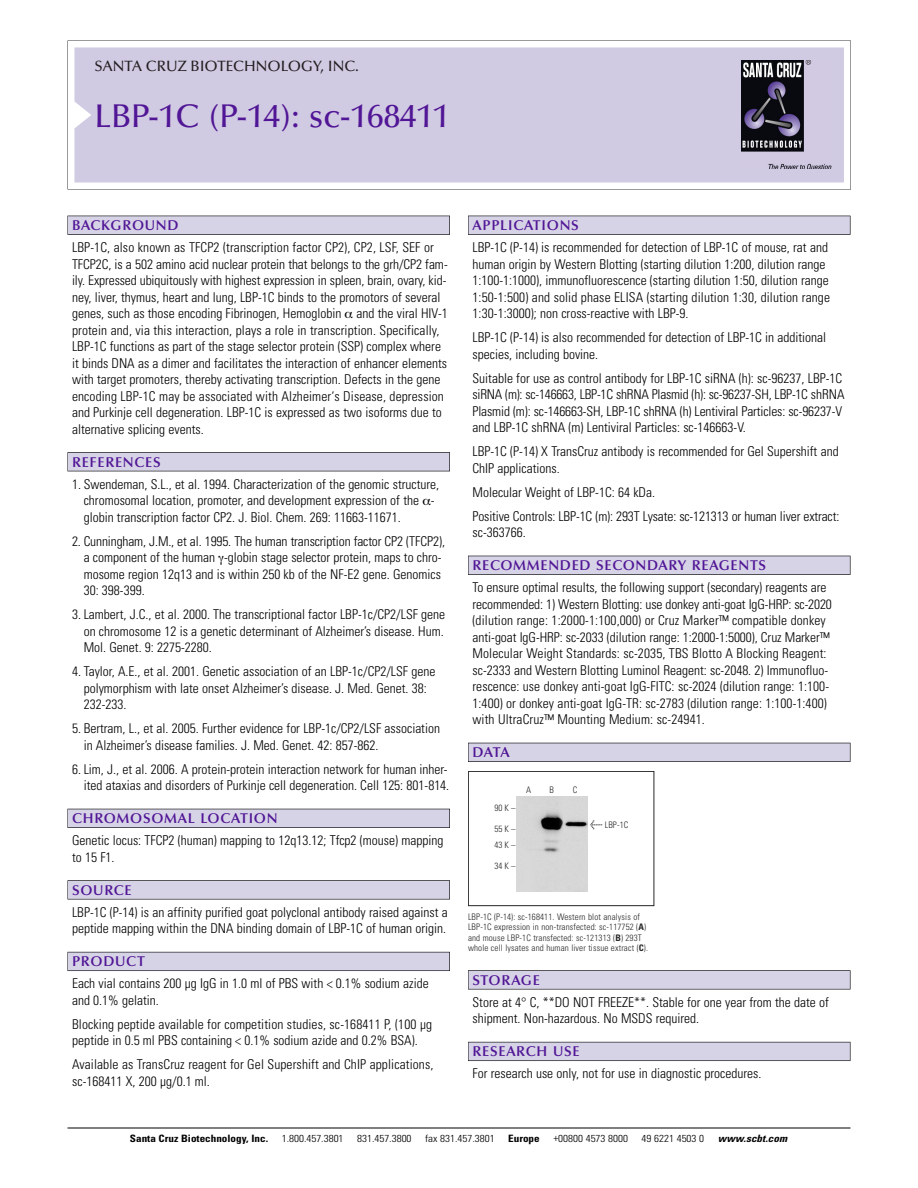
<style>
.page{position:relative;width:918px;height:1188px;background:#fff}
.page>*{position:absolute;margin:0;border:0;box-sizing:border-box;transform-origin:0 0}
.t1{font:500 33px "Optima";color:#511695}
.t2{font:500 15px "Optima";color:#231f20}
.t3{font:600 14.25px "Optima";letter-spacing:.05em;color:#511695}
.t4{font:300 condensed 13.5px/16.5px "Univers";color:#000}
.t5{font:300 condensed 10.2px "Univers";color:#000;scale:1.1 1}
.t6{font:700 condensed 10.2px "Univers";color:#000;scale:1.1 1}
.t7{font:italic 700 condensed 10.2px "Univers";letter-spacing:.005em;color:#000;scale:1.1 1}
.t8{font:9px/10.5px "Univers Condensed Light+OYLZGV";letter-spacing:.015em;color:#272627}
.s1{font-family:"Meta Plus Book Roman+CVKSZB";font-size:10.5px}
.s2{font-family:"Univers Condensed Bold+PJEGAX"}
</style>
<div class="page">
<svg style="left:68px;top:40px;width:783px;height:149px"></svg>
<div style="left:74px;top:47px;width:770px;height:135px;background:#d1cae3"></div>
<img style="left:741px;top:60px;width:90px;height:108px">
<div style="left:68px;top:216px;width:382px;height:19px;background:#525155"></div>
<div style="left:68px;top:216px;width:381px;height:18px;background:#d7d3e7"></div>
<div style="left:68px;top:452px;width:382px;height:19px;background:#525155"></div>
<div style="left:68px;top:453px;width:381px;height:18px;background:#d7d3e7"></div>
<div style="left:68px;top:809px;width:382px;height:19px;background:#525158"></div>
<div style="left:68px;top:809px;width:381px;height:18px;background:#d7d3e7"></div>
<div style="left:68px;top:880px;width:382px;height:19px;background:#575759"></div>
<div style="left:68px;top:881px;width:381px;height:18px;background:#d7d3e7"></div>
<div style="left:68px;top:952px;width:382px;height:19px;background:#5b5a62"></div>
<div style="left:68px;top:952px;width:381px;height:18px;background:#d7d3e7"></div>
<div style="left:468px;top:216px;width:382px;height:19px;background:#525155"></div>
<div style="left:468px;top:216px;width:382px;height:18px;background:#d7d3e7"></div>
<div style="left:468px;top:556px;width:382px;height:19px;background:#515055"></div>
<div style="left:468px;top:556px;width:382px;height:18px;background:#d7d3e7"></div>
<div style="left:468px;top:743px;width:382px;height:19px;background:#525158"></div>
<div style="left:468px;top:743px;width:382px;height:18px;background:#d7d3e7"></div>
<div style="left:468px;top:970px;width:382px;height:19px;background:#575759"></div>
<div style="left:468px;top:971px;width:382px;height:18px;background:#d7d3e7"></div>
<div style="left:468px;top:1042px;width:382px;height:19px;background:#5b5a62"></div>
<div style="left:468px;top:1042px;width:382px;height:18px;background:#d7d3e7"></div>
<hr style="left:68px;top:1128px;width:782px;height:1px;background:#000">
<div style="left:468px;top:771px;width:186px;height:135px;border:1px solid #272627"></div>
<img style="left:517px;top:796px;width:71px;height:95px">
<p class="t2" style="left:94px;top:61px;width:266px">SANTA CRUZ BIOTECHNOLOGY, INC.</p>
<h1 class="t1" style="left:94px;top:103px;width:357px">LBP-1C (P-14): sc-168411</h1>
<p class="t3" style="left:72px;top:219px;width:108px">BACKGROUND</p>
<p class="t4" style="left:72px;top:240px;width:377px">LBP-1C, also known as TFCP2 (transcription factor CP2), CP2, LSF, SEF or TFCP2C, is a 502 amino acid nuclear protein that belongs to the grh/CP2 fam&shy;ily. Expressed ubiquitously with highest expression in spleen, brain, ovary, kid&shy;ney, liver, thymus, heart and lung, LBP-1C binds to the promotors of several genes, such as those encoding Fibrinogen, Hemoglobin and the viral HIV-1 protein and, via this interaction, plays a role in transcription. Specifically, LBP-1C functions as part of the stage selector protein (SSP) complex where it binds DNA as a dimer and facilitates the interaction of enhancer elements with target promoters, thereby activating transcription. Defects in the gene encoding LBP-1C may be associated with Alzheimer‘s Disease, depression and Purkinje cell degeneration. LBP-1C is expressed as two isoforms due to alternative splicing events.</p>
<p class="t3" style="left:72px;top:456px;width:90px">REFERENCES</p>
<p class="t4" style="left:84px;top:477px;width:357px;text-indent:-12px">1. Swendeman, S.L., et al. 1994. Characterization of the genomic structure, chromosomal location, promoter, and development expression of the - globin transcription factor CP2. J. Biol. Chem. 269: 11663-11671.</p>
<p class="t4" style="left:84px;top:534px;width:363px;text-indent:-12px">2. Cunningham, J.M., et al. 1995. The human transcription factor CP2 (TFCP2), a component of the human -globin stage selector protein, maps to chro&shy;mosome region 12q13 and is within 250 kb of the NF-E2 gene. Genomics 30: 398-399.</p>
<p class="t4" style="left:84px;top:607px;width:363px;text-align:justify;text-indent:-12px">3. Lambert, J.C., et al. 2000. The transcriptional factor LBP-1c/CP2/LSF gene on chromosome 12 is a genetic determinant of Alzheimer’s disease. Hum.<br>Mol. Genet. 9: 2275-2280.</p>
<p class="t4" style="left:84px;top:664px;width:353px;text-indent:-12px">4. Taylor, A.E., et al. 2001. Genetic association of an LBP-1c/CP2/LSF gene polymorphism with late onset Alzheimer’s disease. J. Med. Genet. 38:<br>232-233.</p>
<p class="t4" style="left:84px;top:721px;width:358px;text-indent:-12px">5. Bertram, L., et al. 2005. Further evidence for LBP-1c/CP2/LSF association in Alzheimer’s disease families. J. Med. Genet. 42: 857-862.</p>
<p class="t4" style="left:72px;top:762px;width:379px;text-align:right">6. Lim, J., et al. 2006. A protein-protein interaction network for human inher&shy;ited ataxias and disorders of Purkinje cell degeneration. Cell 125: 801-814.</p>
<p class="t3" style="left:72px;top:813px;width:207px">CHROMOSOMAL LOCATION</p>
<p class="t4" style="left:72px;top:833px;width:373px">Genetic locus: TFCP2 (human) mapping to 12q13.12; Tfcp2 (mouse) mapping to 15 F1.</p>
<p class="t3" style="left:72px;top:884px;width:61px">SOURCE</p>
<p class="t4" style="left:72px;top:905px;width:377px">LBP-1C (P-14) is an affinity purified goat polyclonal antibody raised against a peptide mapping within the DNA binding domain of LBP-1C of human origin.</p>
<p class="t3" style="left:72px;top:956px;width:74px">PRODUCT</p>
<p class="t4" style="left:72px;top:976px;width:358px">Each vial contains 200 µg IgG in 1.0 ml of PBS with &lt; 0.1% sodium azide and 0.1% gelatin.</p>
<p class="t4" style="left:72px;top:1017px;width:362px">Blocking peptide available for competition studies, sc-168411 P, (100 µg peptide in 0.5 ml PBS containing &lt; 0.1% sodium azide and 0.2% BSA).</p>
<p class="t4" style="left:72px;top:1057px;width:363px">Available as TransCruz reagent for Gel Supershift and ChIP applications, sc-168411 X, 200 µg/0.1 ml.</p>
<p class="t3" style="left:473px;top:219px;width:108px">APPLICATIONS</p>
<p class="t4" style="left:473px;top:240px;width:359px">LBP-1C (P-14) is recommended for detection of LBP-1C of mouse, rat and human origin by Western Blotting (starting dilution 1:200, dilution range 1:100-1:1000), immunofluorescence (starting dilution 1:50, dilution range 1:50-1:500) and solid phase ELISA (starting dilution 1:30, dilution range 1:30-1:3000); non cross-reactive with LBP-9.</p>
<p class="t4" style="left:473px;top:330px;width:355px">LBP-1C (P-14) is also recommended for detection of LBP-1C in additional species, including bovine.</p>
<p class="t4" style="left:473px;top:371px;width:374px">Suitable for use as control antibody for LBP-1C siRNA (h): sc-96237, LBP-1C siRNA (m): sc-146663, LBP-1C shRNA Plasmid (h): sc-96237-SH, LBP-1C shRNA Plasmid (m): sc-146663-SH, LBP-1C shRNA (h) Lentiviral Particles: sc-96237-V and LBP-1C shRNA (m) Lentiviral Particles: sc-146663-V.</p>
<p class="t4" style="left:473px;top:444px;width:368px">LBP-1C (P-14) X TransCruz antibody is recommended for Gel Supershift and<br>ChIP applications.</p>
<p class="t4" style="left:473px;top:481px;width:368px;line-height:24px">Molecular Weight of LBP-1C: 64 kDa.<br>Positive Controls: LBP-1C (m): 293T Lysate: sc-121313 or human liver extract:</p>
<p class="t4" style="left:473px;top:525px;width:55px">sc-363766.</p>
<p class="t3" style="left:473px;top:560px;width:295px">RECOMMENDED SECONDARY REAGENTS</p>
<p class="t4" style="left:473px;top:580px;width:361px">To ensure optimal results, the following support (secondary) reagents are recommended: 1) Western Blotting: use donkey anti-goat IgG-HRP: sc-2020 (dilution range: 1:2000-1:100,000) or Cruz Marker™ compatible donkey anti-goat IgG-HRP: sc-2033 (dilution range: 1:2000-1:5000), Cruz Marker™ Molecular Weight Standards: sc-2035, TBS Blotto A Blocking Reagent: sc-2333 and Western Blotting Luminol Reagent: sc-2048. 2) Immunofluo&shy;rescence: use donkey anti-goat IgG-FITC: sc-2024 (dilution range: 1:100- 1:400) or donkey anti-goat IgG-TR: sc-2783 (dilution range: 1:100-1:400) with UltraCruz™ Mounting Medium: sc-24941.</p>
<p class="t3" style="left:473px;top:747px;width:39px">DATA</p>
<p class="t8" style="left:495px;top:803px;width:22px">90K–</p>
<p class="t8" style="left:495px;top:822px;width:22px;line-height:15.6px">55K–<br>43K–</p>
<p class="t8" style="left:495px;top:862px;width:22px">34K–</p>
<p class="t8" style="left:526px;top:785px;width:7px">A</p>
<p class="t8" style="left:550px;top:785px;width:6px">B</p>
<p class="t8" style="left:573px;top:785px;width:6px">C</p>
<p class="t8" style="left:590px;top:820px;width:40px"><span class="s1">&lt;</span> LBP-1C</p>
<p class="t8" style="left:468px;top:912px;width:182px">LBP-1C (P-14): sc-168411. Western blot analysis of LBP-1C expression in non-transfected: sc-117752 (<span class="s2">A</span>) and mouse LBP-1C transfected: sc-121313 (<span class="s2">B</span>) 293T whole cell lysates and human liver tissue extract (<span class="s2">C</span>).</p>
<p class="t3" style="left:473px;top:974px;width:69px">STORAGE</p>
<p class="t4" style="left:473px;top:995px;width:358px">Store at 4° C, **DO NOT FREEZE**. Stable for one year from the date of shipment. Non-hazardous. No MSDS required.</p>
<p class="t3" style="left:473px;top:1046px;width:109px">RESEARCH USE</p>
<p class="t4" style="left:473px;top:1066px;width:290px">For research use only, not for use in diagnostic procedures.</p>
<p class="t6" style="left:130px;top:1135px;width:127px">Santa Cruz Biotechnology, Inc.</p>
<p class="t5" style="left:282px;top:1135px;width:58px">1.800.457.3801</p>
<p class="t5" style="left:357px;top:1135px;width:51px">831.457.3800</p>
<p class="t5" style="left:425px;top:1135px;width:65px">fax 831.457.3801</p>
<p class="t6" style="left:508px;top:1135px;width:30px">Europe</p>
<p class="t5" style="left:553px;top:1135px;width:69px">+00800 4573 8000</p>
<p class="t5" style="left:642px;top:1135px;width:58px">49 6221 4503 0</p>
<p class="t7" style="left:718px;top:1135px;width:64px">www.scbt.com</p>
</div>
